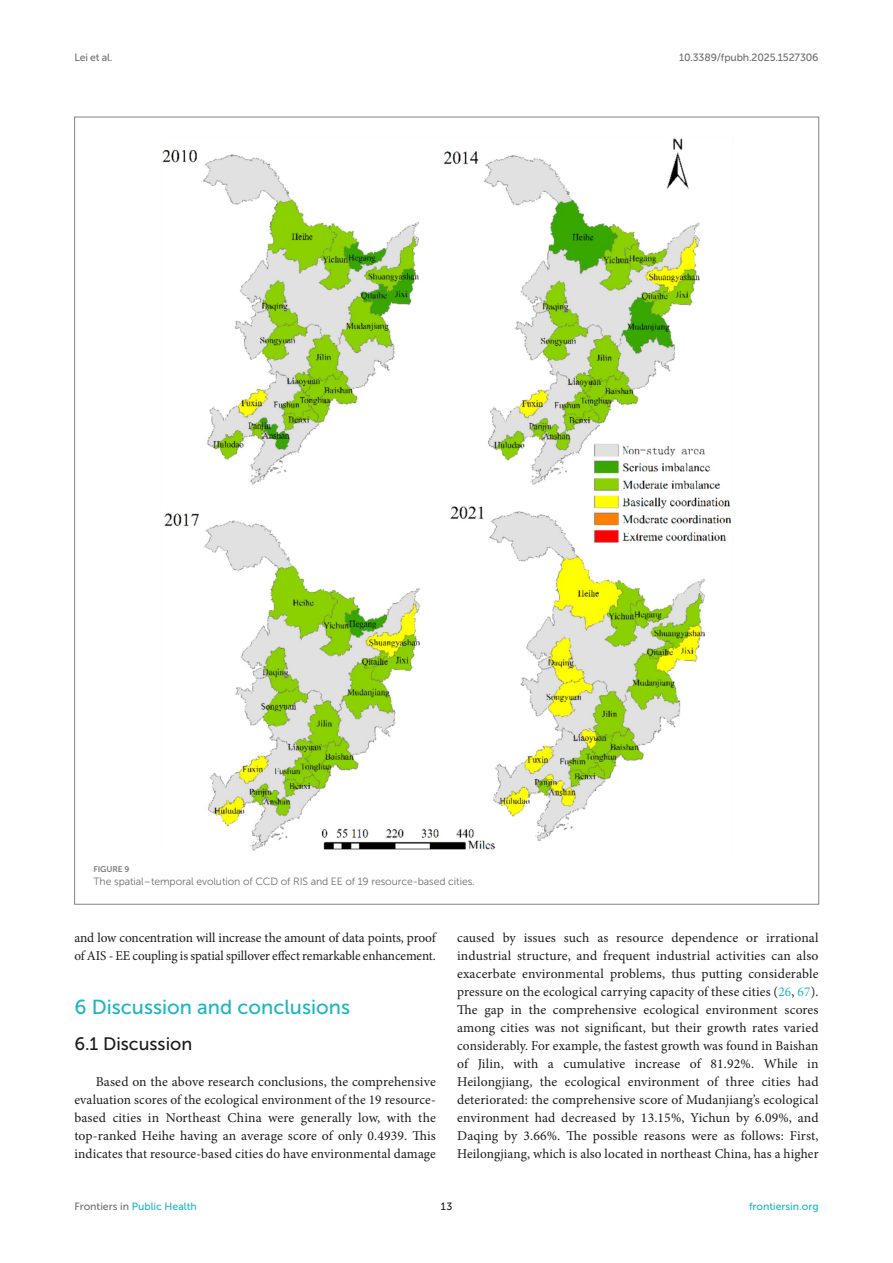
<style>
.page{position:relative;width:893px;height:1263px;background:#fff}
.page>*{position:absolute;margin:0;border:0;box-sizing:border-box;transform-origin:0 0}
.HEAD_1{font:20.25px "Museo Sans 500";color:#1db5c3}
.HEAD_2_after_HEAD_1{font:18px "Museo Sans 500";color:#1b1c1b}
.TEXT{font:13.5px/18px "Minion Pro";color:#1b1c1b;text-align:justify}
.FIG_LEG{font:10.5px "Museo Sans 300";letter-spacing:-.01em;color:#706f70}
.t1{font:10.5px "Museo Sans 500";color:#1db5c3}
.t2{font:10.5px "Museo Sans 500";letter-spacing:-.015em;color:#706f70}
.t3{font:10.5px "Museo Sans 500";color:#1b1c1b}
.FIG_HD{font:8.25px "Museo Sans 700";letter-spacing:-.01em;color:#7e7f7f}
.s1{color:#1db5c3}
.s2{color:#706f70}
</style>
<div class="page">
<img style="left:162px;top:138px;width:569px;height:713px">
<p class="t2" style="left:74px;top:51px;width:40px">Lei et al.</p>
<p class="t2" style="left:679px;top:51px;width:141px">10.3389/fpubh.2025.1527306</p>
<p class="FIG_HD" style="left:94px;top:864px;width:37px">FIGURE 9</p>
<p class="FIG_LEG" style="left:94px;top:876px;width:383px">The spatial–temporal evolution of CCD of RIS and EE of 19 resource-based cities.</p>
<p class="TEXT" style="left:74px;top:929px;width:363px">and low concentration will increase the amount of data points, proof of AIS - EE coupling is spatial spillover effect remarkable enhancement.</p>
<p class="HEAD_1" style="left:74px;top:996px;width:277px">6 Discussion and conclusions</p>
<p class="HEAD_2_after_HEAD_1" style="left:74px;top:1034px;width:119px">6.1 Discussion</p>
<p class="TEXT" style="left:74px;top:1073px;width:363px;text-indent:21px">Based on the above research conclusions, the comprehensive evaluation scores of the ecological environment of the 19 resource&shy;based cities in Northeast China were generally low, with the top-ranked Heihe having an average score of only 0.4939. This indicates that resource-based cities do have environmental damage</p>
<p class="TEXT" style="left:457px;top:929px;width:363px">caused by issues such as resource dependence or irrational industrial structure, and frequent industrial activities can also exacerbate environmental problems, thus putting considerable pressure on the ecological carrying capacity of these cities (<span class="s1">26</span>, <span class="s1">67</span>).<br>The gap in the comprehensive ecological environment scores among cities was not significant, but their growth rates varied considerably. For example, the fastest growth was found in Baishan of Jilin, with a cumulative increase of 81.92%. While in Heilongjiang, the ecological environment of three cities had deteriorated: the comprehensive score of Mudanjiang’s ecological environment had decreased by 13.15%, Yichun by 6.09%, and Daqing by 3.66%. The possible reasons were as follows: First, Heilongjiang, which is also located in northeast China, has a higher</p>
<p class="t1" style="left:74px;top:1200px;width:124px"><span class="s2">Frontiers in</span> Public Health</p>
<p class="t3" style="left:441px;top:1200px;width:13px">13</p>
<p class="t1" style="left:749px;top:1200px;width:71px">frontiersin.org</p>
</div>
